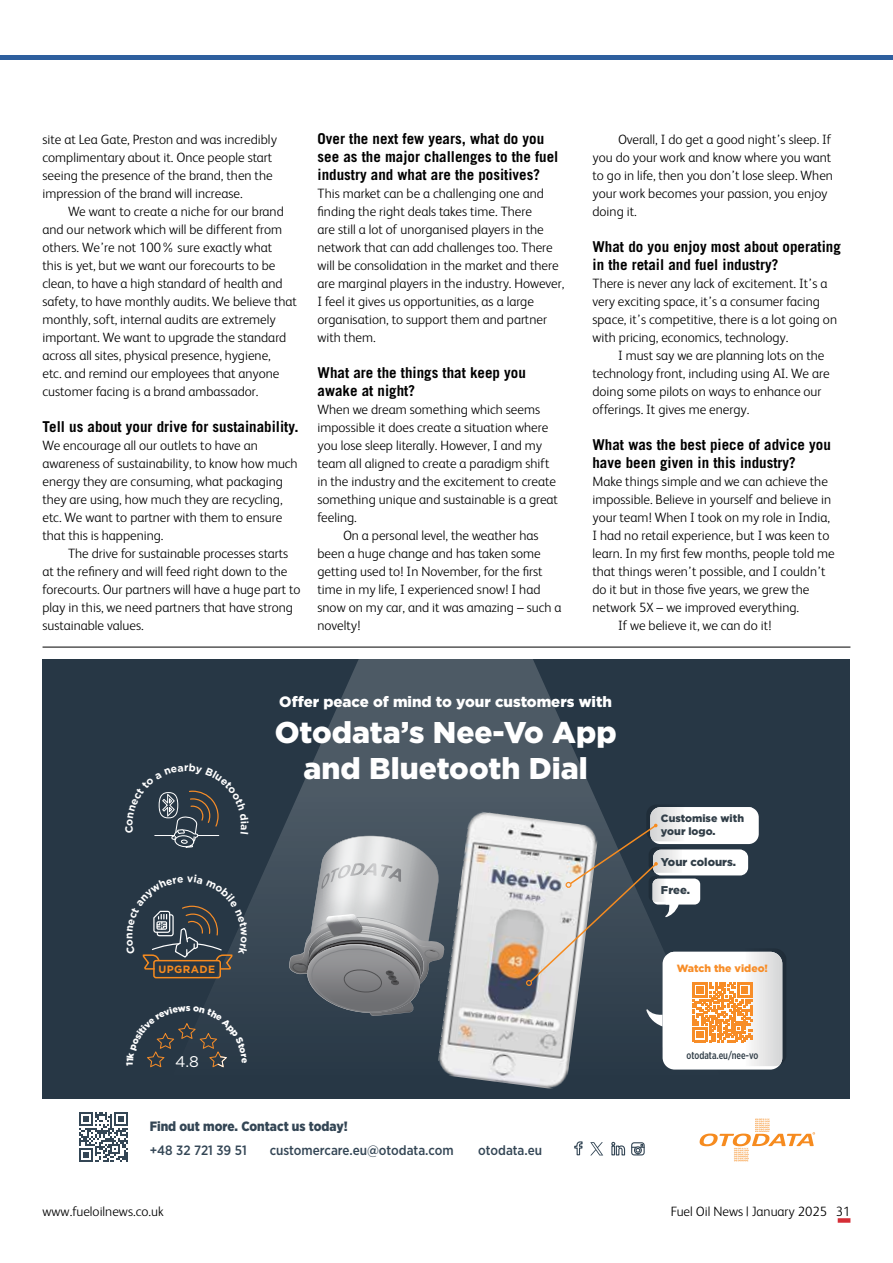
<style>
.page{position:relative;width:893px;height:1263px;background:#fff}
.page>*{position:absolute;margin:0;border:0;box-sizing:border-box;transform-origin:0 0}
.t1{font:900 30px/36px "Gotham";color:#fff;text-align:center}
.t2{font:15.45px "Gotham";color:#fff}
.t3{font:700 15px/18px "Trade Gothic LT Std";color:#000}
.t4{font:900 15px "Gotham";color:#fff}
.t5{font:300 13.5px/18px "FS Albert";color:#000}
.t6{font:500 13.5px "Gotham Narrow";color:#344655}
.t7{font:900 13.5px "Gotham Narrow";color:#344655}
.t8{font:900 11.4px "Gotham";color:#313e48}
.t9{font:900 10.65px/12.8px "Gotham";color:#313e48}
.t10{font:500 10.5px "Gotham X Narrow";color:#313e48}
.t11{font:900 10.5px "Gotham";color:#f78d28}
.t12{font:700 10.5px "Gotham";letter-spacing:.04em;color:#f68b1f}
.t13{font:700 10.5px "Gotham";color:#fff}
.t14{font:900 9.3px "Gotham";color:#fff}
</style>
<div class="page">
<div style="left:838px;top:1218px;width:12px;height:5px;background:#d52d36"></div>
<div style="left:0;top:55px;width:893px;height:5px;background:#2e5f9e"></div>
<div style="left:43px;top:659px;width:807px;height:532px;background:#273745"></div>
<div style="left:43px;top:1099px;width:807px;height:92px;background:#fff"></div>
<svg style="left:163px;top:659px;width:567px;height:411px"></svg>
<svg style="left:700px;top:1118px;width:115px;height:43px"></svg>
<div style="left:663px;top:952px;width:119px;height:117px;background:#fff;border-radius:12px"></div>
<div style="left:646px;top:804px;width:106px;height:37px;background:#273745"></div>
<img style="left:436px;top:810px;width:163px;height:279px">
<svg style="left:289px;top:836px;width:155px;height:180px"></svg>
<div style="left:153px;top:960px;width:68px;height:18px;border:2px solid #f68b1f;border-radius:2px"></div>
<svg style="left:574px;top:1141px;width:9px;height:15px"></svg>
<svg style="left:611px;top:1141px;width:34px;height:15px"></svg>
<svg style="left:590px;top:1142px;width:13px;height:13px"></svg>
<svg style="left:79px;top:1112px;width:49px;height:49px"></svg>
<svg style="left:526px;top:807px;width:260px;height:259px"></svg>
<hr style="left:43px;top:647px;width:807px;height:1px;background:#000">
<svg style="left:147px;top:1006px;width:100px;height:61px"></svg>
<svg style="left:154px;top:763px;width:95px;height:86px"></svg>
<svg style="left:142px;top:875px;width:105px;height:95px"></svg>
<p class="t5" style="left:43px;top:130px;width:236px">site at Lea Gate, Preston and was incredibly complimentary about it. Once people start seeing the presence of the brand, then the impression of the brand will increase.</p>
<p class="t5" style="left:43px;top:202px;width:256px;text-indent:26px">We want to create a niche for our brand and our network which will be different from others. We’re not 100% sure exactly what<br>this is yet, but we want our forecourts to be clean, to have a high standard of health and safety, to have monthly audits. We believe that monthly, soft, internal audits are extremely important. We want to upgrade the standard across all sites, physical presence, hygiene,<br>etc. and remind our employees that anyone customer facing is a brand ambassador.</p>
<p class="t3" style="left:43px;top:417px;width:258px">Tell us about your drive for sustainability.</p>
<p class="t5" style="left:43px;top:436px;width:257px">We encourage all our outlets to have an awareness of sustainability, to know how much energy they are consuming, what packaging they are using, how much they are recycling, etc. We want to partner with them to ensure that this is happening.</p>
<p class="t5" style="left:43px;top:544px;width:259px;text-indent:26px">The drive for sustainable processes starts at the refinery and will feed right down to the forecourts. Our partners will have a huge part to play in this, we need partners that have strong sustainable values.</p>
<p class="t3" style="left:317px;top:129px;width:242px">Over the next few years, what do you see as the major challenges to the fuel industry and what are the positives?</p>
<p class="t5" style="left:317px;top:184px;width:248px">This market can be a challenging one and finding the right deals takes time. There<br>are still a lot of unorganised players in the network that can add challenges too. There will be consolidation in the market and there are marginal players in the industry. However, I feel it gives us opportunities, as a large organisation, to support them and partner with them.</p>
<p class="t3" style="left:317px;top:363px;width:210px">What are the things that keep you awake at night?</p>
<p class="t5" style="left:317px;top:400px;width:242px">When we dream something which seems impossible it does create a situation where you lose sleep literally. However, I and my team all aligned to create a paradigm shift in the industry and the excitement to create something unique and sustainable is a great feeling.</p>
<p class="t5" style="left:317px;top:526px;width:245px;text-indent:26px">On a personal level, the weather has been a huge change and has taken some getting used to! In November, for the first time in my life, I experienced snow! I had snow on my car, and it was amazing – such a novelty!</p>
<p class="t5" style="left:592px;top:130px;width:242px;text-indent:26px">Overall, I do get a good night’s sleep. If you do your work and know where you want to go in life, then you don’t lose sleep. When your work becomes your passion, you enjoy doing it.</p>
<p class="t3" style="left:592px;top:237px;width:250px">What do you enjoy most about operating in the retail and fuel industry?</p>
<p class="t5" style="left:592px;top:274px;width:246px">There is never any lack of excitement. It’s a very exciting space, it’s a consumer facing space, it’s competitive, there is a lot going on with pricing, economics, technology.</p>
<p class="t5" style="left:592px;top:346px;width:239px;text-indent:26px">I must say we are planning lots on the technology front, including using AI. We are doing some pilots on ways to enhance our offerings. It gives me energy.</p>
<p class="t3" style="left:592px;top:435px;width:240px">What was the best piece of advice you have been given in this industry?</p>
<p class="t5" style="left:592px;top:472px;width:237px">Make things simple and we can achieve the</p>
<p class="t5" style="left:592px;top:490px;width:240px">impossible. Believe in yourself and believe in</p>
<p class="t5" style="left:592px;top:508px;width:239px">your team! When I took on my role in India,</p>
<p class="t5" style="left:592px;top:526px;width:238px">I had no retail experience, but I was keen to</p>
<p class="t5" style="left:592px;top:544px;width:244px">learn. In my first few months, people told me</p>
<p class="t5" style="left:592px;top:562px;width:235px">that things weren’t possible, and I couldn’t</p>
<p class="t5" style="left:592px;top:580px;width:218px">do it but in those five years, we grew the</p>
<p class="t5" style="left:592px;top:598px;width:208px">network 5X – we improved everything.</p>
<p class="t5" style="left:618px;top:616px;width:155px">If we believe it, we can do it!</p>
<p class="t13" style="left:184px;top:760px;width:6px">r</p>
<p class="t4" style="left:279px;top:692px;width:334px">Offer peace of mind to your customers with</p>
<h1 class="t1" style="left:275px;top:714px;width:343px">Otodata’s Nee-Vo App and Bluetooth Dial</h1>
<p class="t13" style="left:122px;top:938px;width:8px;rotate:-90deg">n</p>
<p class="t12" style="left:158px;top:962px;width:58px">UPGRADE</p>
<p class="t14" style="left:186px;top:1001px;width:6px">s</p>
<p class="t2" style="left:175px;top:1052px;width:25px">4.8</p>
<p class="t7" style="left:150px;top:1118px;width:200px">Find out more. Contact us today!</p>
<p class="t6" style="left:150px;top:1142px;width:99px">+48 32 721 39 51</p>
<p class="t6" style="left:270px;top:1142px;width:185px">customercare.eu@otodata.com</p>
<p class="t6" style="left:478px;top:1142px;width:65px">otodata.eu</p>
<p class="t9" style="left:661px;top:811px;width:85px">Customise with your logo.</p>
<p class="t8" style="left:661px;top:854px;width:77px">Your colours.</p>
<p class="t8" style="left:661px;top:882px;width:30px">Free.</p>
<p class="t11" style="left:677px;top:961px;width:93px">Watch the video!</p>
<p class="t10" style="left:687px;top:1049px;width:73px">otodata.eu/nee-vo</p>
<p class="t5" style="left:43px;top:1202px;width:123px">www.fueloilnews.co.uk</p>
<p class="t5" style="left:671px;top:1202px;width:181px">Fuel Oil News | January 2025 31</p>
</div>
